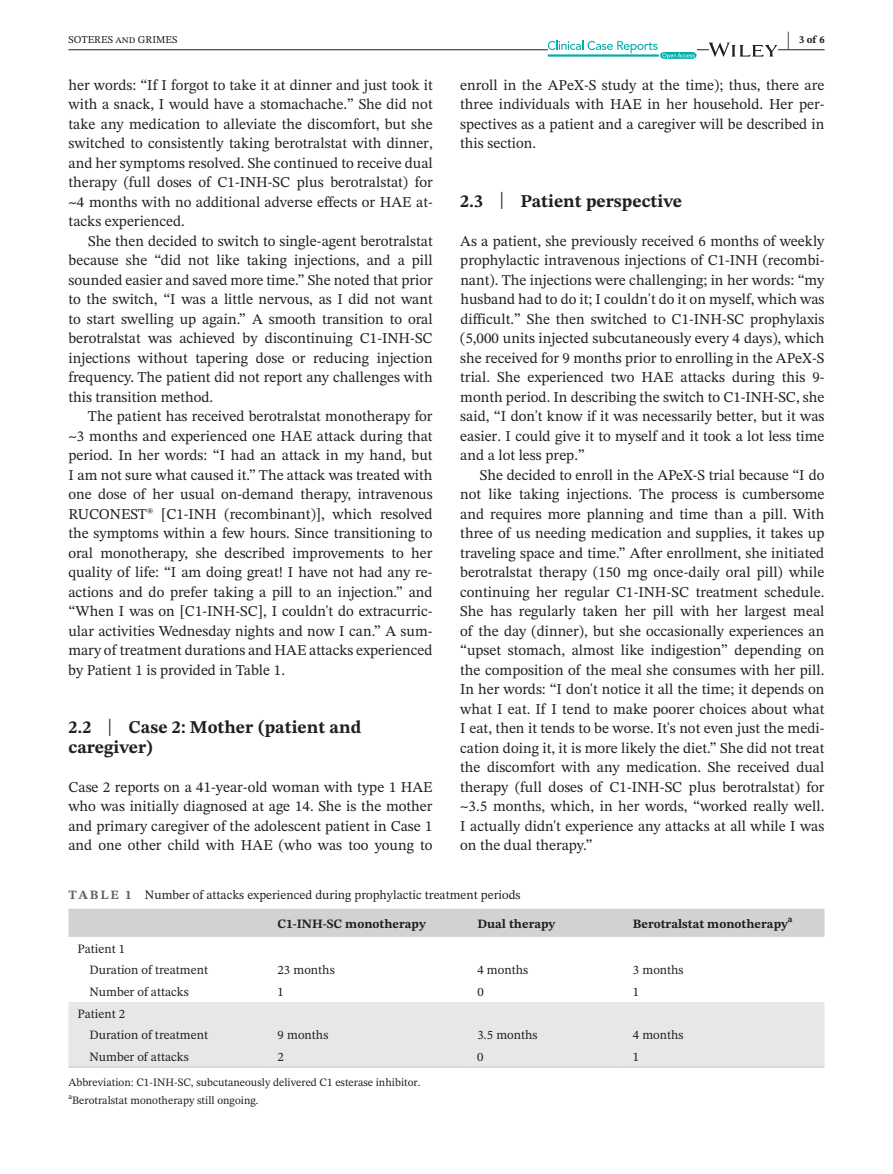
<style>
.page{position:relative;width:893px;height:1174px;background:#fff}
.page>*{position:absolute;margin:0;border:0;box-sizing:border-box;transform-origin:0 0}
.t1{font:700 21px "STIX Two Text";color:#231f20;scale:.42 1}
.t2{font:700 18px/19.5px "STIX Two Text";color:#231f20}
.t3{font:15px/19.5px "STIX Two Text";color:#231f20;text-align:justify}
.t4{font:12.75px/21.8px "STIX Two Text";color:#231f20}
.t5{font:700 12.75px "STIX Two Text";color:#231f20}
.t6{font:11.25px "STIX Two Text";color:#231f20}
.t7{font:10.5px "STIX Two Text";color:#231f20}
.t8{font:700 10.5px "STIX Two Text";color:#231f20}
.t9{font:7.8px "STIX Two Text";color:#231f20}
.s1{font-weight:400;font-size:23.7px}
.s2{font-weight:700;color:#636366}
</style>
<div class="page">
<hr style="left:68px;top:49px;width:756px;height:1px;background:#231f20">
<svg style="left:548px;top:41px;width:148px;height:18px"></svg>
<svg style="left:709px;top:43px;width:68px;height:14px"></svg>
<div style="left:68px;top:908px;width:756px;height:29px;background:#d1d2d4"></div>
<div style="left:68px;top:1002px;width:756px;height:64px;background:#e6e7e9"></div>
<hr style="left:68px;top:1066px;width:201px;height:2px;background:#d1d2d4">
<hr style="left:269px;top:1066px;width:199px;height:2px;background:#d1d2d4">
<hr style="left:468px;top:1066px;width:156px;height:2px;background:#d1d2d4">
<hr style="left:624px;top:1066px;width:200px;height:2px;background:#d1d2d4">
<h1 class="t1" style="left:787px;top:24px;width:8px">|</h1>
<p class="t7" style="left:68px;top:32px;width:110px">SOTERES and GRIMES</p>
<p class="t8" style="left:799px;top:32px;width:27px">3 of 6</p>
<p class="t3" style="left:68px;top:75px;width:366px">her words: “If I forgot to take it at dinner and just took it with a snack, I would have a stomachache.” She did not take any medication to alleviate the discomfort, but she switched to consistently taking berotralstat with dinner, and her symptoms resolved. She continued to receive dual therapy (full doses of C1-INH-SC plus berotralstat) for ~4 months with no additional adverse effects or HAE at&shy;tacks experienced.</p>
<p class="t3" style="left:68px;top:231px;width:366px;text-indent:20px">She then decided to switch to single-agent berotralstat because she “did not like taking injections, and a pill sounded easier and saved more time.” She noted that prior to the switch, “I was a little nervous, as I did not want to start swelling up again.” A smooth transition to oral berotralstat was achieved by discontinuing C1-INH-SC injections without tapering dose or reducing injection frequency. The patient did not report any challenges with this transition method.</p>
<p class="t3" style="left:68px;top:406px;width:366px;text-indent:20px">The patient has received berotralstat monotherapy for ~3 months and experienced one HAE attack during that period. In her words: “I had an attack in my hand, but I am not sure what caused it.” The attack was treated with one dose of her usual on-demand therapy, intravenous RUCONEST® [C1-INH (recombinant)], which resolved the symptoms within a few hours. Since transitioning to oral monotherapy, she described improvements to her quality of life: “I am doing great! I have not had any re&shy;actions and do prefer taking a pill to an injection.” and “When I was on [C1-INH-SC], I couldn't do extracurric&shy;ular activities Wednesday nights and now I can.” A sum&shy;mary of treatment durations and HAE attacks experienced by Patient 1 is provided in Table 1.</p>
<p class="t3" style="left:460px;top:75px;width:366px">enroll in the APeX-S study at the time); thus, there are three individuals with HAE in her household. Her per&shy;spectives as a patient and a caregiver will be described in this section.</p>
<p class="t2" style="left:460px;top:191px;width:223px">2.3 <span class="s1">|</span> Patient perspective</p>
<p class="t3" style="left:460px;top:231px;width:366px">As a patient, she previously received 6 months of weekly prophylactic intravenous injections of C1-INH (recombi&shy;nant). The injections were challenging; in her words: “my husband had to do it; I couldn't do it on myself, which was difficult.” She then switched to C1-INH-SC prophylaxis (5,000 units injected subcutaneously every 4 days), which she received for 9 months prior to enrolling in the APeX-S trial. She experienced two HAE attacks during this 9- month period. In describing the switch to C1-INH-SC, she said, “I don't know if it was necessarily better, but it was easier. I could give it to myself and it took a lot less time and a lot less prep.”</p>
<p class="t3" style="left:460px;top:465px;width:366px;text-indent:20px">She decided to enroll in the APeX-S trial because “I do not like taking injections. The process is cumbersome and requires more planning and time than a pill. With three of us needing medication and supplies, it takes up traveling space and time.” After enrollment, she initiated berotralstat therapy (150 mg once-daily oral pill) while continuing her regular C1-INH-SC treatment schedule.<br>She has regularly taken her pill with her largest meal of the day (dinner), but she occasionally experiences an “upset stomach, almost like indigestion” depending on the composition of the meal she consumes with her pill.<br>In her words: “I don't notice it all the time; it depends on what I eat. If I tend to make poorer choices about what I eat, then it tends to be worse. It's not even just the medi&shy;cation doing it, it is more likely the diet.” She did not treat the discomfort with any medication. She received dual therapy (full doses of C1-INH-SC plus berotralstat) for ~3.5 months, which, in her words, “worked really well.<br>I actually didn't experience any attacks at all while I was on the dual therapy.”</p>
<p class="t4" style="left:68px;top:883px;width:454px"><span class="s2">TABLE 1</span> Number of attacks experienced during prophylactic treatment periods</p>
<p class="t5" style="left:278px;top:914px;width:150px">C1-INH-SC monotherapy</p>
<p class="t5" style="left:477px;top:914px;width:79px">Dual therapy</p>
<p class="t5" style="left:633px;top:914px;width:161px">Berotralstat monotherapy<sup>a</sup></p>
<p class="t4" style="left:89px;top:937px;width:120px;text-indent:-12px">Patient 1<br>Duration of treatment</p>
<p class="t2" style="left:68px;top:718px;width:294px">2.2 <span class="s1">|</span> Case 2: Mother (patient and caregiver)</p>
<p class="t3" style="left:68px;top:777px;width:366px">Case 2 reports on a 41-year-old woman with type 1 HAE who was initially diagnosed at age 14. She is the mother and primary caregiver of the adolescent patient in Case 1 and one other child with HAE (who was too young to</p>
<p class="t4" style="left:278px;top:959px;width:59px">23 months</p>
<p class="t4" style="left:477px;top:959px;width:52px">4 months</p>
<p class="t4" style="left:633px;top:959px;width:52px">3 months</p>
<p class="t4" style="left:89px;top:980px;width:101px">Number of attacks</p>
<p class="t4" style="left:278px;top:980px;width:8px">1</p>
<p class="t4" style="left:477px;top:980px;width:8px">0</p>
<p class="t4" style="left:633px;top:980px;width:8px">1</p>
<p class="t4" style="left:89px;top:1002px;width:120px;text-indent:-12px">Patient 2<br>Duration of treatment</p>
<p class="t4" style="left:278px;top:1024px;width:52px">9 months</p>
<p class="t4" style="left:477px;top:1024px;width:62px">3.5 months</p>
<p class="t4" style="left:633px;top:1024px;width:52px">4 months</p>
<p class="t4" style="left:89px;top:1046px;width:101px">Number of attacks</p>
<p class="t4" style="left:278px;top:1046px;width:8px">2</p>
<p class="t4" style="left:477px;top:1046px;width:8px">0</p>
<p class="t4" style="left:633px;top:1046px;width:8px">1</p>
<p class="t6" style="left:68px;top:1074px;width:354px">Abbreviation: C1-INH-SC, subcutaneously delivered C1 esterase inhibitor.</p>
<p class="t9" style="left:68px;top:1090px;width:5px">a</p>
<p class="t6" style="left:72px;top:1092px;width:188px">Berotralstat monotherapy still ongoing.</p>
</div>
